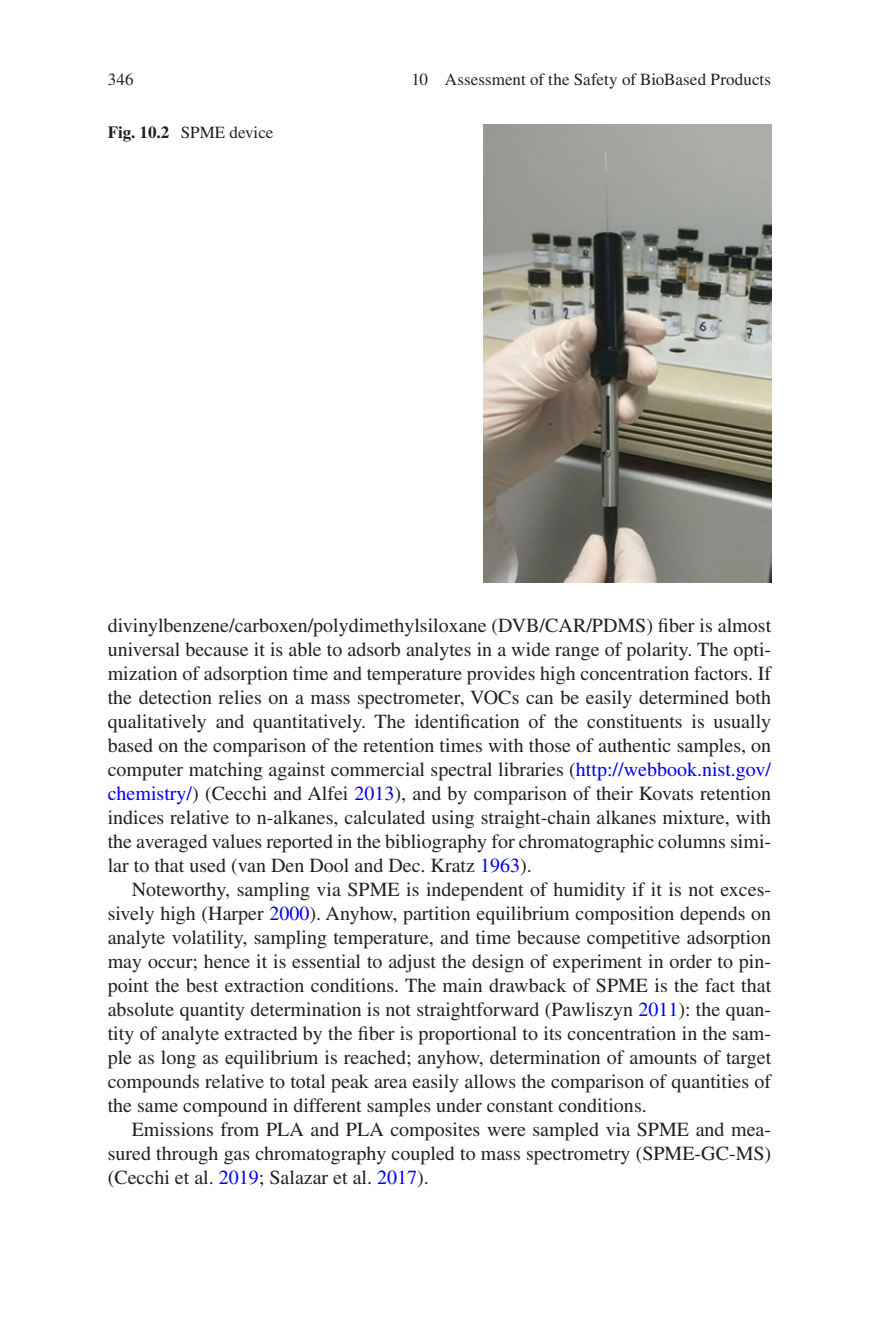
<style>
.page{position:relative;width:879px;height:1333px;background:#fff}
.page>*{position:absolute;margin:0;border:0;box-sizing:border-box;transform-origin:0 0}
.t1{font:20px/24px "Times LT Std";color:#231f20;text-align:justify}
.t2{font:17px "Times LT Std Roman 2";letter-spacing:.005em;color:#231f20}
.t3{font:17px "Times LT Std";color:#231f20}
.s1{font-weight:700}
.s2{color:#0000fa}
</style>
<div class="page">
<img style="left:483px;top:124px;width:288px;height:458px">
<p class="t3" style="left:108px;top:70px;width:27px">346</p>
<p class="t3" style="left:108px;top:122px;width:167px"><span class="s1">Fig. 10.2</span> SPME device</p>
<p class="t2" style="left:411px;top:70px;width:361px">10 Assessment of the Safety of BioBased Products</p>
<p class="t1" style="left:108px;top:613px;width:665px">divinylbenzene/carboxen/polydimethylsiloxane (DVB/CAR/PDMS) fiber is almost universal because it is able to adsorb analytes in a wide range of polarity. The opti&shy;mization of adsorption time and temperature provides high concentration factors. If the detection relies on a mass spectrometer, VOCs can be easily determined both qualitatively and quantitatively. The identification of the constituents is usually based on the comparison of the retention times with those of authentic samples, on computer matching against commercial spectral libraries (<span class="s2">http://webbook.nist.gov/ chemistry/</span>) (Cecchi and Alfei <span class="s2">2013</span>), and by comparison of their Kovats retention indices relative to n-alkanes, calculated using straight-chain alkanes mixture, with the averaged values reported in the bibliography for chromatographic columns simi&shy;lar to that used (van Den Dool and Dec. Kratz <span class="s2">1963</span>).</p>
<p class="t1" style="left:108px;top:877px;width:665px;text-indent:24px">Noteworthy, sampling via SPME is independent of humidity if it is not exces&shy;sively high (Harper <span class="s2">2000</span>). Anyhow, partition equilibrium composition depends on analyte volatility, sampling temperature, and time because competitive adsorption may occur; hence it is essential to adjust the design of experiment in order to pin&shy;point the best extraction conditions. The main drawback of SPME is the fact that absolute quantity determination is not straightforward (Pawliszyn <span class="s2">2011</span>): the quan&shy;tity of analyte extracted by the fiber is proportional to its concentration in the sam&shy;ple as long as equilibrium is reached; anyhow, determination of amounts of target compounds relative to total peak area easily allows the comparison of quantities of the same compound in different samples under constant conditions.</p>
<p class="t1" style="left:108px;top:1117px;width:665px;text-indent:24px">Emissions from PLA and PLA composites were sampled via SPME and mea&shy;sured through gas chromatography coupled to mass spectrometry (SPME-GC-MS) (Cecchi et al. <span class="s2">2019</span>; Salazar et al. <span class="s2">2017</span>).</p>
</div>
